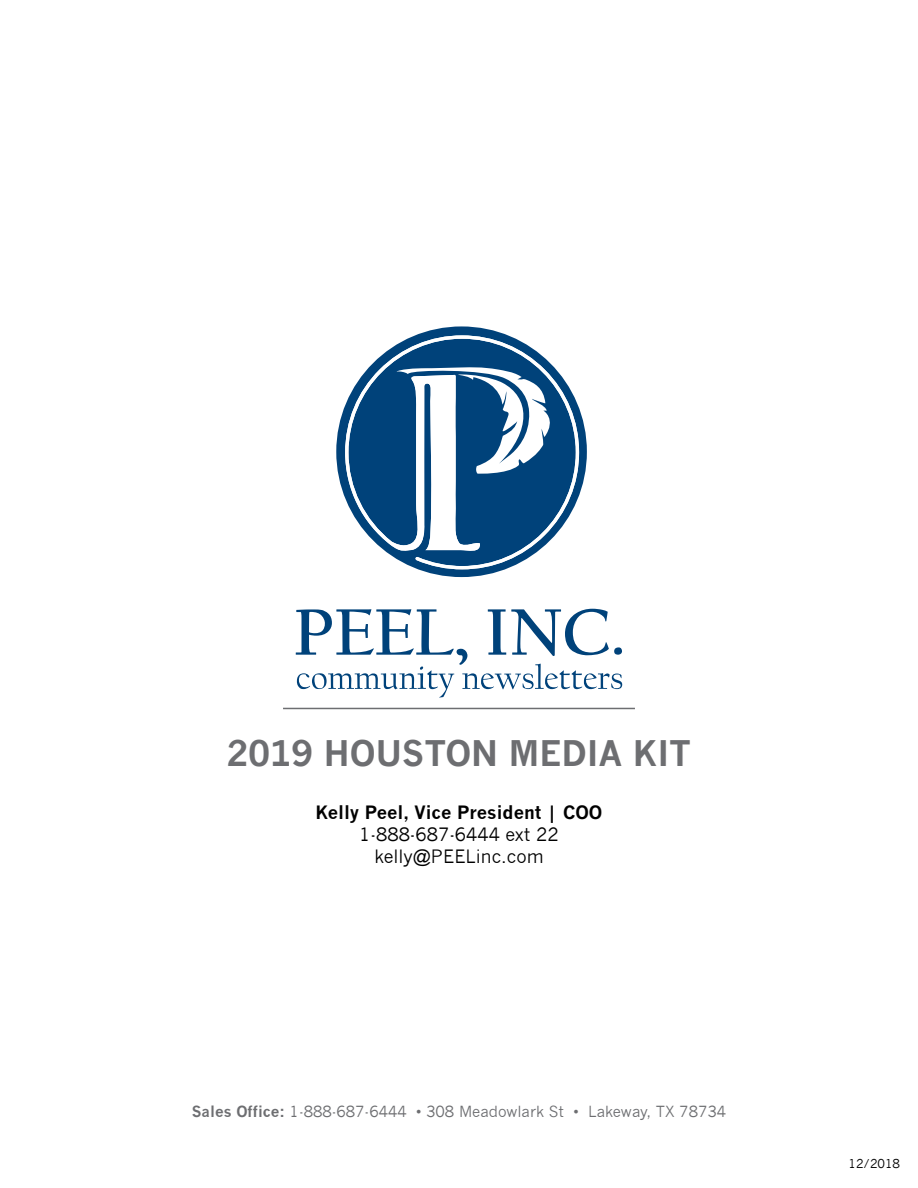
<style>
.page{position:relative;width:918px;height:1188px;background:#fff}
.page>*{position:absolute;margin:0;border:0;box-sizing:border-box;transform-origin:0 0}
.t1{font:700 34.5px "News Gothic";color:#6d6e71}
.t2{font:18px/21.6px "News Gothic";color:#000;text-align:center}
.t3{font:700 18px "News Gothic";color:#000}
.t4{font:15px "News Gothic";color:#6d6e71}
.t5{font:12px "News Gothic";color:#000}
.s1{font-weight:700}
</style>
<div class="page">
<hr style="left:283px;top:708px;width:352px;height:1px;background:#6d6e71">
<svg style="left:296px;top:609px;width:326px;height:89px"></svg>
<svg style="left:336px;top:326px;width:251px;height:251px"></svg>
<svg style="left:345px;top:335px;width:234px;height:234px;fill:#00427a"></svg>
<h1 class="t1" style="left:227px;top:733px;width:466px">2019 Houston media kit</h1>
<p class="t3" style="left:316px;top:802px;width:288px">Kelly Peel, Vice President | COO</p>
<p class="t2" style="left:359px;top:824px;width:201px">1-888-687-6444 ext 22 kelly@PEELinc.com</p>
<p class="t4" style="left:192px;top:1103px;width:536px"><span class="s1">Sales Office:</span> 1-888-687-6444 • 308 Meadowlark St • Lakeway, TX 78734</p>
<p class="t5" style="left:849px;top:1157px;width:53px">12/2018</p>
</div>
